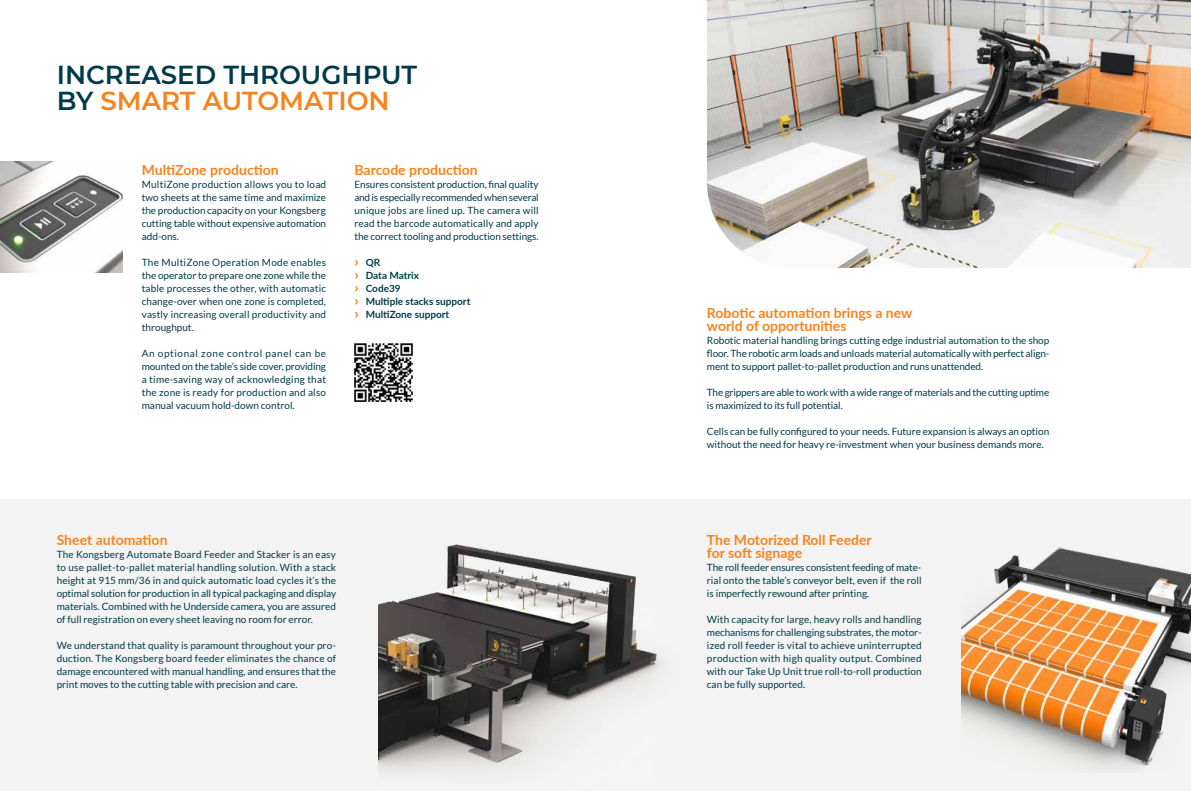
<style>
.page{position:relative;width:1191px;height:791px;background:#fff}
.page>*{position:absolute;margin:0;border:0;box-sizing:border-box;transform-origin:0 0}
.t1{font:600 26px/26px "Montserrat";color:#003b49}
.t2{font:700 14px/13px "Lato";color:#f5841f}
.t3{font:10px/13px "Lato";color:#003b49;text-align:justify}
.t4{font:10px/13px "Lato";letter-spacing:-.02em;color:#003b49}
.t5{font:700 10px/13px "Lato";color:#003b49}
.s1{color:#f5841f}
.s2{font-family:"Montserrat";font-weight:600;font-size:15px;color:#f5841f}
</style>
<div class="page">
<div style="left:0;top:500px;width:1191px;height:291px;background:#f3f3f3"></div>
<img style="left:707px;top:0;width:484px;height:268px">
<img style="left:961px;top:547px;width:230px;height:221px">
<img style="left:379px;top:544px;width:281px;height:227px">
<img style="left:0;top:162px;width:123px;height:110px">
<img style="left:354px;top:344px;width:58px;height:58px">
<h1 class="t1" style="left:57px;top:60px;width:362px">INCREASED THROUGHPUT<br>BY <span class="s1">SMART AUTOMATION</span></h1>
<h2 class="t2" style="left:142px;top:162px;width:138px">MultiZone production</h2>
<p class="t3" style="left:142px;top:177px;width:186px">MultiZone production allows you to load two sheets at the same time and maximize the production capacity on your Kongsberg cutting table without expensive automation add-ons.</p>
<p class="t3" style="left:142px;top:255px;width:186px">The MultiZone Operation Mode enables the operator to prepare one zone while the table processes the other, with automatic change-over when one zone is completed, vastly increasing overall productivity and throughput.</p>
<p class="t3" style="left:142px;top:346px;width:186px">An optional zone control panel can be mounted on the table’s side cover, providing a time-saving way of acknowledging that the zone is ready for production and also manual vacuum hold-down control.</p>
<h2 class="t2" style="left:354px;top:162px;width:125px">Barcode production</h2>
<p class="t3" style="left:354px;top:177px;width:186px">Ensures consistent production, final quality and is especially recommended when several unique jobs are lined up. The camera will read the barcode automatically and apply the correct tooling and production settings.</p>
<p class="t5" style="left:354px;top:255px;width:117px"><span class="s2">٥</span> QR<br><span class="s2">٥</span> Data Matrix<br><span class="s2">٥</span> Code39<br><span class="s2">٥</span> Multiple stacks support<br><span class="s2">٥</span> MultiZone support</p>
<h2 class="t2" style="left:57px;top:533px;width:112px">Sheet automation</h2>
<p class="t3" style="left:57px;top:548px;width:281px">The Kongsberg Automate Board Feeder and Stacker is an easy to use pallet-to-pallet material handling solution. With a stack height at 915 mm/36 in and quick automatic load cycles it’s the optimal solution for production in all typical packaging and display materials. Combined with he Underside camera, you are assured of full registration on every sheet leaving no room for error.</p>
<p class="t3" style="left:57px;top:639px;width:281px">We understand that quality is paramount throughout your pro&shy;duction. The Kongsberg board feeder eliminates the chance of damage encountered with manual handling, and ensures that the print moves to the cutting table with precision and care.</p>
<h2 class="t2" style="left:707px;top:305px;width:207px">Robotic automation brings a new world of opportunities</h2>
<p class="t3" style="left:707px;top:333px;width:344px">Robotic material handling brings cutting edge industrial automation to the shop floor. The robotic arm loads and unloads material automatically with perfect align&shy;ment to support pallet-to-pallet production and runs unattended.</p>
<p class="t4" style="left:707px;top:385px;width:344px">The grippers are able to work with a wide range of materials and the cutting uptime is maximized to its full potential.</p>
<p class="t3" style="left:707px;top:424px;width:344px">Cells can be fully configured to your needs. Future expansion is always an option without the need for heavy re-investment when your business demands more.</p>
<h2 class="t2" style="left:707px;top:533px;width:166px">The Motorized Roll Feeder for soft signage</h2>
<p class="t3" style="left:707px;top:561px;width:216px">The roll feeder ensures consistent feeding of mate&shy;rial onto the table’s conveyor belt, even if the roll is imperfectly rewound after printing.</p>
<p class="t3" style="left:707px;top:613px;width:216px">With capacity for large, heavy rolls and handling mechanisms for challenging substrates, the motor&shy;ized roll feeder is vital to achieve uninterrupted production with high quality output. Combined with our Take Up Unit true roll-to-roll production can be fully supported.</p>
</div>
